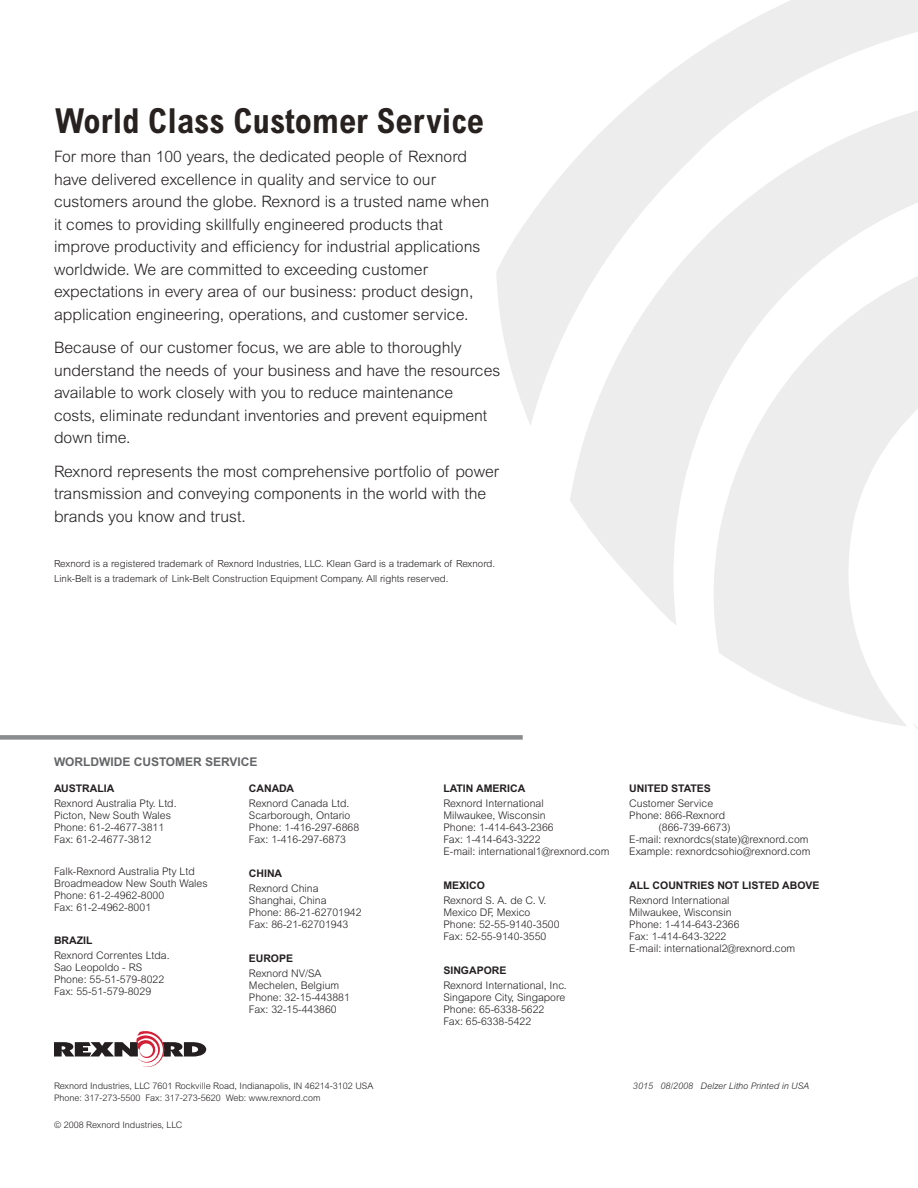
<style>
.page{position:relative;width:918px;height:1188px;background:#fff}
.page>*{position:absolute;margin:0;border:0;box-sizing:border-box;transform-origin:0 0}
.t1{font:700 condensed 34.5px "Arial";color:#27211f}
.t2{font:300 15.75px/22.5px "Arial";color:#231f20}
.t3{font:700 12px "Arial";color:#636567}
.t4{font:300 10.5px/12px "Arial";color:#231f20}
.t5{font:700 10.5px "Arial";color:#231f20}
.t6{font:300 9.75px/15px "Arial";color:#231f20}
.t7{font:300 9px "Arial";color:#231f20}
.t8{font:italic 300 9px "Arial";color:#231f20}
</style>
<div class="page">
<svg style="left:54px;top:1031px;width:152px;height:36px"></svg>
<div style="left:0;top:735px;width:523px;height:5px;background:#8a8c8e"></div>
<svg style="left:493px;top:0;width:425px;height:740px"></svg>
<svg style="left:612px;top:91px;width:306px;height:649px;fill:#ededee"></svg>
<h1 class="t1" style="left:55px;top:101px;width:430px">World Class Customer Service</h1>
<p class="t2" style="left:54px;top:146px;width:437px">For more than 100 years, the dedicated people of Rexnord have delivered excellence in quality and service to our customers around the globe. Rexnord is a trusted name when it comes to providing skillfully engineered products that improve productivity and efficiency for industrial applications worldwide. We are committed to exceeding customer expectations in every area of our business: product design, application engineering, operations, and customer service.</p>
<p class="t2" style="left:54px;top:336px;width:448px">Because of our customer focus, we are able to thoroughly understand the needs of your business and have the resources available to work closely with you to reduce maintenance<br>costs, eliminate redundant inventories and prevent equipment down time.</p>
<h2 class="t2" style="left:54px;top:460px;width:447px">Rexnord represents the most comprehensive portfolio of power transmission and conveying components in the world with the brands you know and trust.</h2>
<p class="t6" style="left:54px;top:556px;width:443px">Rexnord is a registered trademark of Rexnord Industries, LLC. Klean Gard is a trademark of Rexnord.<br>Link-Belt is a trademark of Link-Belt Construction Equipment Company. All rights reserved.</p>
<p class="t3" style="left:54px;top:755px;width:205px">WORLDWIDE CUSTOMER SERVICE</p>
<p class="t5" style="left:54px;top:782px;width:62px">AUSTRALIA</p>
<p class="t4" style="left:54px;top:797px;width:124px">Rexnord Australia Pty. Ltd.<br>Picton, New South Wales<br>Phone: 61-2-4677-3811<br>Fax: 61-2-4677-3812</p>
<p class="t4" style="left:54px;top:866px;width:155px">Falk-Rexnord Australia Pty Ltd<br>Broadmeadow New South Wales<br>Phone: 61-2-4962-8000<br>Fax: 61-2-4962-8001</p>
<p class="t5" style="left:54px;top:934px;width:40px">BRAZIL</p>
<p class="t4" style="left:54px;top:949px;width:117px">Rexnord Correntes Ltda.<br>Sao Leopoldo - RS<br>Phone: 55-51-579-8022<br>Fax: 55-51-579-8029</p>
<p class="t5" style="left:249px;top:782px;width:47px">CANADA</p>
<p class="t4" style="left:249px;top:797px;width:112px">Rexnord Canada Ltd.<br>Scarborough, Ontario<br>Phone: 1-416-297-6868<br>Fax: 1-416-297-6873</p>
<p class="t5" style="left:249px;top:867px;width:35px">CHINA</p>
<p class="t4" style="left:249px;top:882px;width:114px">Rexnord China<br>Shanghai, China<br>Phone: 86-21-62701942<br>Fax: 86-21-62701943</p>
<p class="t5" style="left:249px;top:952px;width:46px">EUROPE</p>
<p class="t4" style="left:249px;top:967px;width:102px">Rexnord NV/SA<br>Mechelen, Belgium<br>Phone: 32-15-443881<br>Fax: 32-15-443860</p>
<p class="t5" style="left:443px;top:782px;width:83px">LATIN AMERICA</p>
<p class="t4" style="left:443px;top:798px;width:168px">Rexnord International<br>Milwaukee, Wisconsin<br>Phone: 1-414-643-2366<br>Fax: 1-414-643-3222<br>E-mail: international1@rexnord.com</p>
<p class="t5" style="left:443px;top:879px;width:43px">MEXICO</p>
<p class="t4" style="left:443px;top:894px;width:118px">Rexnord S. A. de C. V.<br>Mexico DF, Mexico<br>Phone: 52-55-9140-3500<br>Fax: 52-55-9140-3550</p>
<p class="t5" style="left:443px;top:964px;width:65px">SINGAPORE</p>
<p class="t4" style="left:443px;top:979px;width:125px">Rexnord International, Inc.<br>Singapore City, Singapore<br>Phone: 65-6338-5622<br>Fax: 65-6338-5422</p>
<p class="t5" style="left:629px;top:782px;width:83px">UNITED STATES</p>
<p class="t4" style="left:629px;top:798px;width:85px">Customer Service</p>
<p class="t4" style="left:629px;top:810px;width:97px">Phone: 866-Rexnord</p>
<p class="t4" style="left:658px;top:822px;width:74px">(866-739-6673)</p>
<p class="t4" style="left:629px;top:834px;width:181px">E-mail: rexnordcs(state)@rexnord.com</p>
<p class="t4" style="left:629px;top:846px;width:183px">Example: rexnordcsohio@rexnord.com</p>
<p class="t5" style="left:629px;top:879px;width:192px">ALL COUNTRIES NOT LISTED ABOVE</p>
<p class="t4" style="left:629px;top:894px;width:168px">Rexnord International<br>Milwaukee, Wisconsin<br>Phone: 1-414-643-2366<br>Fax: 1-414-643-3222<br>E-mail: international2@rexnord.com</p>
<p class="t7" style="left:54px;top:1081px;width:321px">Rexnord Industries, LLC 7601 Rockville Road, Indianapolis, IN 46214-3102 USA</p>
<p class="t8" style="left:633px;top:1081px;width:178px">3015 08/2008 Delzer Litho Printed in USA</p>
<p class="t7" style="left:54px;top:1093px;width:268px">Phone: 317-273-5500 Fax: 317-273-5620 Web: www.rexnord.com</p>
<p class="t7" style="left:54px;top:1120px;width:130px">© 2008 Rexnord Industries, LLC</p>
</div>
